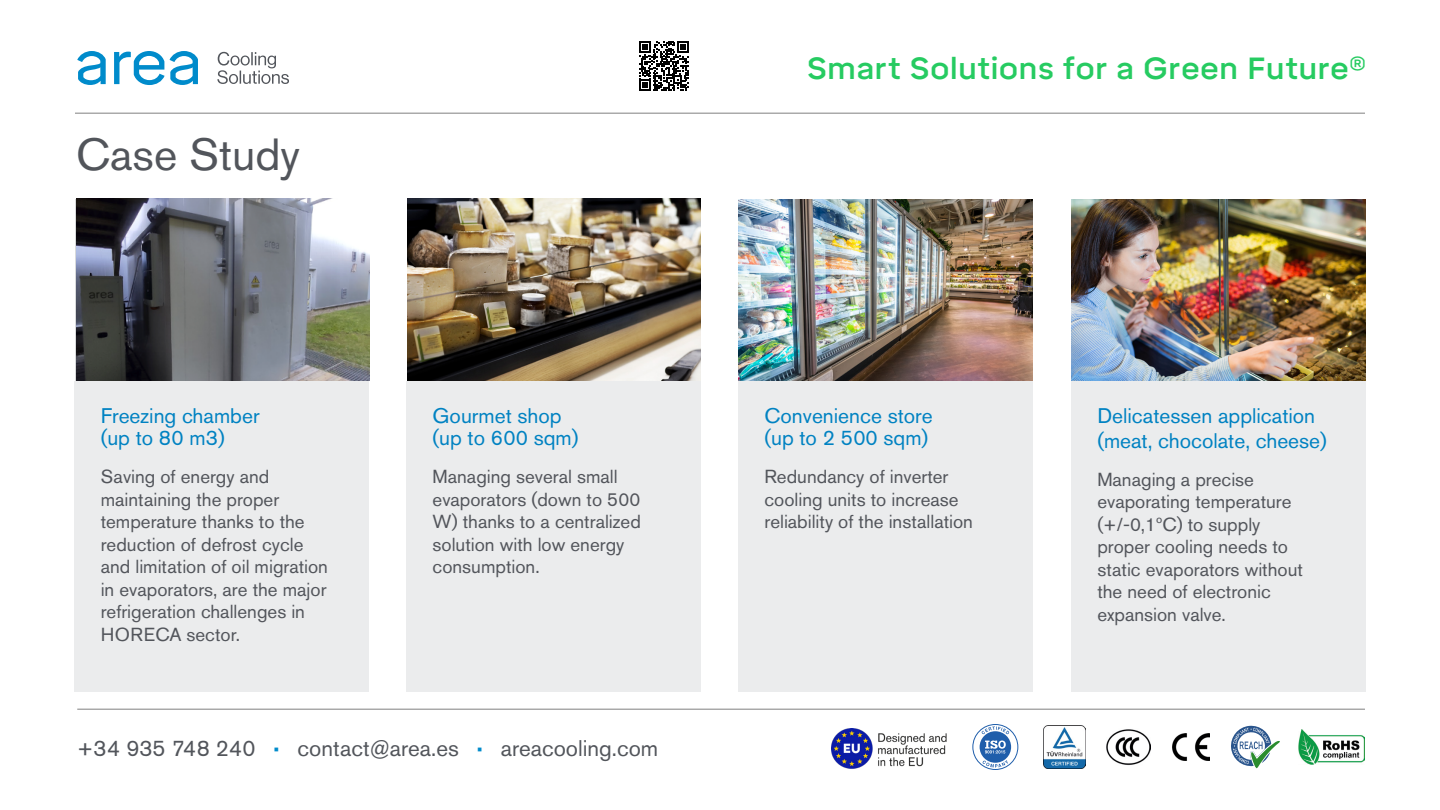
<style>
.page{position:relative;width:1440px;height:810px;background:#fff}
.page>*{position:absolute;margin:0;border:0;box-sizing:border-box;transform-origin:0 0}
.t1{font:44.7px "Akzidenz Grotesk Pro";color:#52555b}
.t2{font:500 30.38px "Mikro";letter-spacing:.01em;color:#26cb61}
.t3{font:22.5px "Akzidenz Grotesk Pro";color:#52555b}
.t4{font:21px/22.5px "Akzidenz Grotesk Pro";color:#0082c2}
.t5{font:18.75px/22.5px "Akzidenz Grotesk Pro";color:#52555b}
.s1{font-family:"Akzidenz Grotesk BQ";font-weight:700;color:#008bcb}
</style>
<div class="page">
<hr style="left:75px;top:113px;width:1290px;height:1px;background:#808080">
<svg style="left:217px;top:52px;width:72px;height:32px"></svg>
<svg style="left:77px;top:51px;width:121px;height:34px"></svg>
<hr style="left:77px;top:709px;width:1288px;height:1px;background:#808080">
<img style="left:1298px;top:729px;width:67px;height:36px">
<img style="left:1172px;top:734px;width:38px;height:26px">
<img style="left:1107px;top:729px;width:44px;height:36px">
<img style="left:1043px;top:726px;width:43px;height:42px">
<svg style="left:973px;top:724px;width:45px;height:46px"></svg>
<div style="left:972px;top:724px;width:46px;height:46px;border:1px solid #1f5eab;border-radius:50%"></div>
<svg style="left:980px;top:726px;width:31px;height:42px"></svg>
<svg style="left:1231px;top:725px;width:49px;height:43px"></svg>
<img style="left:832px;top:729px;width:115px;height:40px">
<svg style="left:639px;top:41px;width:50px;height:50px"></svg>
<div style="left:74px;top:381px;width:295px;height:311px;background:#ebeced"></div>
<div style="left:406px;top:381px;width:295px;height:311px;background:#ebeced"></div>
<div style="left:738px;top:381px;width:295px;height:311px;background:#ebeced"></div>
<div style="left:1071px;top:381px;width:295px;height:311px;background:#ebeced"></div>
<img style="left:739px;top:199px;width:294px;height:182px">
<img style="left:1072px;top:199px;width:294px;height:182px">
<img style="left:76px;top:199px;width:294px;height:182px">
<img style="left:407px;top:199px;width:294px;height:182px">
<h1 class="t1" style="left:76px;top:126px;width:225px">Case Study</h1>
<p class="t4" style="left:101px;top:404px;width:160px">Freezing chamber (up to 80 m3)</p>
<p class="t5" style="left:101px;top:465px;width:229px">Saving of energy and maintaining the proper temperature thanks to the reduction of defrost cycle and limitation of oil migration in evaporators, are the major refrigeration challenges in<br>HORECA sector.</p>
<p class="t4" style="left:433px;top:404px;width:147px">Gourmet shop (up to 600 sqm)</p>
<p class="t5" style="left:433px;top:465px;width:210px">Managing several small evaporators (down to 500<br>W) thanks to a centralized solution with low energy consumption.</p>
<p class="t3" style="left:77px;top:733px;width:583px">+34 935 748 240 <span class="s1">·</span> contact@area.es <span class="s1">·</span> areacooling.com</p>
<h2 class="t2" style="left:807px;top:51px;width:560px">Smart Solutions for a Green Future®</h2>
<p class="t4" style="left:764px;top:404px;width:170px">Convenience store (up to 2 500 sqm)</p>
<p class="t5" style="left:764px;top:465px;width:210px">Redundancy of inverter cooling units to increase reliability of the installation</p>
<p class="t4" style="left:1097px;top:403px;width:231px;line-height:25.2px">Delicatessen application (meat, chocolate, cheese)</p>
<p class="t5" style="left:1097px;top:468px;width:207px">Managing a precise evaporating temperature (+/-0,1ºC) to supply proper cooling needs to static evaporators without the need of electronic expansion valve.</p>
</div>
